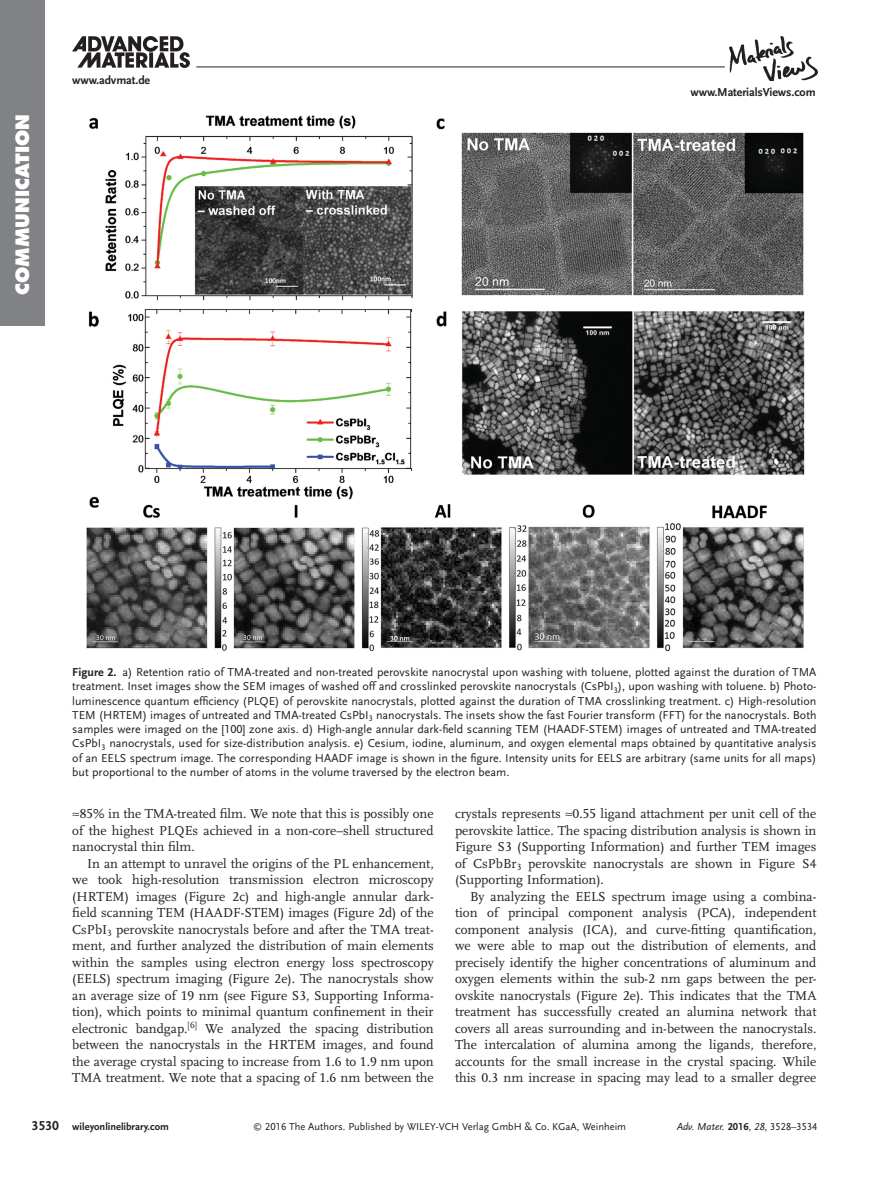
<style>
.page{position:relative;width:893px;height:1191px;background:#fff}
.page>*{position:absolute;margin:0;border:0;box-sizing:border-box;transform-origin:0 0}
.t1{font:800 18px "Futura";letter-spacing:.005em;color:#fff}
.t2{font:13.5px/16.5px "Scala LF";color:#231f20;text-align:justify}
.t3{font:12px/14.2px "Scala Sans LF";color:#231f20;text-align:justify}
.t4{font:700 12px "Scala Sans LF";letter-spacing:-.01em;color:#231f20}
.t5{font:10.5px "Scala Sans LF";color:#231f20}
.t6{font:italic 10.5px "Scala Sans LF";color:#231f20}
.t7{font:700 10.5px "Scala Sans LF";color:#231f20}
.s1{font-weight:700}
.s2{font-weight:700;font-style:normal}
.s3{font-style:normal}
.s4{font-size:13.5px}
.s5{font-size:9px}
</style>
<div class="page">
<hr style="left:196px;top:67px;width:529px;height:1px;background:#231f20">
<img style="left:72px;top:36px;width:117px;height:32px">
<img style="left:729px;top:36px;width:88px;height:45px">
<div style="left:0;top:0;width:45px;height:325px;background:#808285"></div>
<img style="left:86px;top:115px;width:719px;height:537px">
<h1 class="t1" style="left:15px;top:295px;width:183px;rotate:-90deg">COMMUNICATION</h1>
<p class="t4" style="left:72px;top:74px;width:79px">www.advmat.de</p>
<p class="t4" style="left:690px;top:87px;width:127px">www.MaterialsViews.com</p>
<p class="t3" style="left:72px;top:666px;width:746px"><span class="s1">Figure 2.</span> a) Retention ratio of TMA-treated and non-treated perovskite nanocrystal upon washing with toluene, plotted against the duration of TMA treatment. Inset images show the SEM images of washed off and crosslinked perovskite nanocrystals (CsPbI <sub>3</sub> ), upon washing with toluene. b) Photo&shy;luminescence quantum efficiency (PLQE) of perovskite nanocrystals, plotted against the duration of TMA crosslinking treatment. c) High-resolution TEM (HRTEM) images of untreated and TMA-treated CsPbI <sub>3</sub> nanocrystals. The insets show the fast Fourier transform (FFT) for the nanocrystals. Both samples were imaged on the [100] zone axis. d) High-angle annular dark-field scanning TEM (HAADF-STEM) images of untreated and TMA-treated CsPbI <sub>3</sub> nanocrystals, used for size-distribution analysis. e) Cesium, iodine, aluminum, and oxygen elemental maps obtained by quantitative analysis of an EELS spectrum image. The corresponding HAADF image is shown in the figure. Intensity units for EELS are arbitrary (same units for all maps) but proportional to the number of atoms in the volume traversed by the electron beam.</p>
<p class="t2" style="left:455px;top:806px;width:363px">crystals represents ≈0.55 ligand attachment per unit cell of the perovskite lattice. The spacing distribution analysis is shown in Figure S3 (Supporting Information) and further TEM images of CsPbBr <sub>3</sub> perovskite nanocrystals are shown in Figure S4 (Supporting Information).</p>
<p class="t2" style="left:455px;top:889px;width:363px;text-indent:15px">By analyzing the EELS spectrum image using a combina&shy;tion of principal component analysis (PCA), independent component analysis (ICA), and curve-fitting quantification, we were able to map out the distribution of elements, and precisely identify the higher concentrations of aluminum and oxygen elements within the sub-2 nm gaps between the per&shy;ovskite nanocrystals (Figure 2 e). This indicates that the TMA treatment has successfully created an alumina network that covers all areas surrounding and in-between the nanocrystals.<br>The intercalation of alumina among the ligands, therefore, accounts for the small increase in the crystal spacing. While this 0.3 nm increase in spacing may lead to a smaller degree</p>
<p class="t6" style="left:677px;top:1122px;width:142px">Adv. Mater. <span class="s2">2016</span><span class="s3">,</span> 28<span class="s3">, 3528–3534</span></p>
<p class="t2" style="left:72px;top:806px;width:363px">≈85% in the TMA-treated film. We note that this is possibly one of the highest PLQEs achieved in a non-core–shell structured nanocrystal thin film.</p>
<p class="t2" style="left:72px;top:856px;width:363px;text-indent:15px">In an attempt to unravel the origins of the PL enhancement, we took high-resolution transmission electron microscopy (HRTEM) images (Figure 2 c) and high-angle annular dark&shy;field scanning TEM (HAADF-STEM) images (Figure 2 d) of the CsPbI <sub>3</sub> perovskite nanocrystals before and after the TMA treat&shy;ment, and further analyzed the distribution of main elements within the samples using electron energy loss spectroscopy (EELS) spectrum imaging (Figure 2 e). The nanocrystals show an average size of 19 nm (see Figure S3, Supporting Informa&shy;tion), which points to minimal quantum confinement in their electronic bandgap. <sup>[</sup> <sup>6</sup> <sup>]</sup> We analyzed the spacing distribution between the nanocrystals in the HRTEM images, and found the average crystal spacing to increase from 1.6 to 1.9 nm upon TMA treatment. We note that a spacing of 1.6 nm between the</p>
<p class="t7" style="left:32px;top:1122px;width:138px"><span class="s4">3530</span> wileyonlinelibrary.com</p>
<p class="t5" style="left:253px;top:1121px;width:374px"><span class="s5">©</span> 2016 The Authors. Published by WILEY-VCH Verlag GmbH &amp; Co. KGaA, Weinheim</p>
</div>
